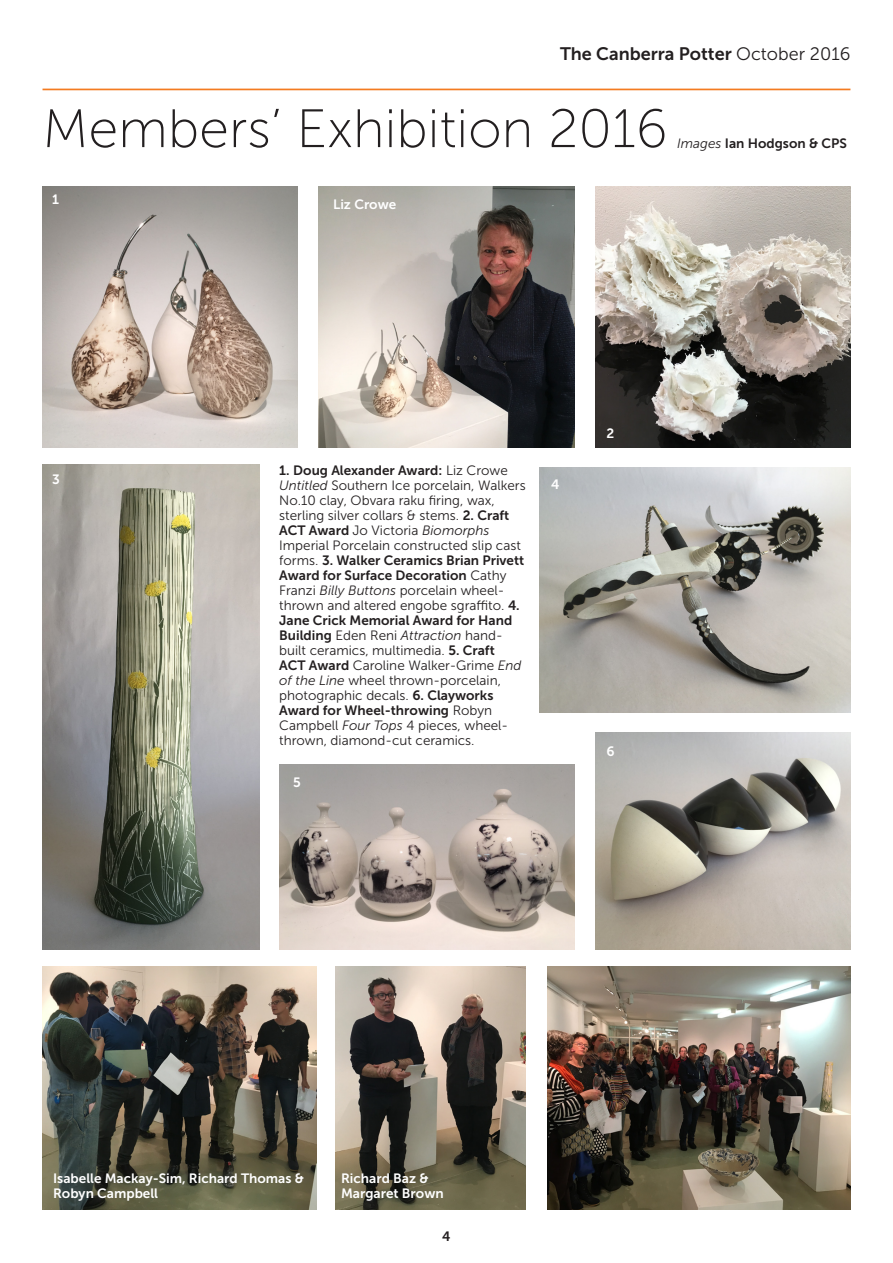
<style>
.page{position:relative;width:893px;height:1263px;background:#fff}
.page>*{position:absolute;margin:0;border:0;box-sizing:border-box;transform-origin:0 0}
.Heading_A{font:54px "Museo Sans 100";color:#231f20}
.t1{font:18px "Museo Sans 700";color:#231f20}
.Heading_A-2{font:13.5px/15px "Museo Sans 300";color:#231f20}
.Heading_A-3{font:13.5px/15px "Museo Sans 700";color:#fff}
.Heading_A-4{font:13.5px "Museo Sans 700";color:#231f20}
.s1{font-family:"Museo Sans 300"}
.s2{font-family:"Museo Sans 300";font-style:italic}
.s3{font-family:"Museo Sans 700"}
.s4{font-style:italic}
</style>
<div class="page">
<hr style="left:43px;top:89px;width:807px;height:1px;background:#f47b21">
<img style="left:43px;top:465px;width:216px;height:484px">
<img style="left:43px;top:186px;width:255px;height:262px">
<img style="left:595px;top:733px;width:255px;height:216px">
<img style="left:595px;top:186px;width:255px;height:262px">
<img style="left:279px;top:765px;width:295px;height:184px">
<img style="left:43px;top:967px;width:273px;height:243px">
<img style="left:547px;top:967px;width:303px;height:243px">
<img style="left:336px;top:967px;width:190px;height:243px">
<img style="left:319px;top:186px;width:255px;height:262px">
<img style="left:540px;top:467px;width:310px;height:245px">
<h2 class="t1" style="left:560px;top:44px;width:292px">The Canberra Potter <span class="s1">October 2016</span></h2>
<p class="Heading_A" style="left:43px;top:100px;width:627px">Members’ Exhibition 2016</p>
<p class="Heading_A-4" style="left:677px;top:136px;width:171px"><span class="s2">Images</span> Ian Hodgson &amp; CPS</p>
<p class="Heading_A-3" style="left:52px;top:191px;width:8px">1</p>
<p class="Heading_A-3" style="left:333px;top:196px;width:65px">Liz Crowe</p>
<p class="Heading_A-2" style="left:279px;top:463px;width:248px"><span class="s3">1. Doug Alexander Award:</span> Liz Crowe <span class="s4">Untitled</span> Southern Ice porcelain, Walkers No.10 clay, Obvara raku firing, wax, sterling silver collars &amp; stems. <span class="s3">2. Craft ACT Award</span> Jo Victoria <span class="s4">Biomorphs </span>Imperial Porcelain constructed slip cast forms. <span class="s3">3. Walker Ceramics Brian Privett Award for Surface Decoration</span> Cathy Franzi <span class="s4">Billy Buttons</span> porcelain wheel&shy;thrown and altered engobe sgraffito. <span class="s3">4.<br>Jane Crick Memorial Award for Hand Building</span> Eden Reni <span class="s4">Attraction</span> hand&shy;built ceramics, multimedia. <span class="s3">5. Craft<br>ACT Award</span> Caroline Walker-Grime <span class="s4">End of the Line</span> wheel thrown-porcelain, photographic decals. <span class="s3">6. Clayworks Award for Wheel-throwing</span> Robyn Campbell <span class="s4">Four Tops</span> 4 pieces, wheel&shy;thrown, diamond-cut ceramics.</p>
<p class="Heading_A-3" style="left:52px;top:471px;width:9px">3</p>
<p class="Heading_A-3" style="left:551px;top:476px;width:10px">4</p>
<p class="Heading_A-3" style="left:293px;top:775px;width:9px">5</p>
<p class="Heading_A-3" style="left:606px;top:426px;width:9px">2</p>
<p class="Heading_A-3" style="left:606px;top:744px;width:10px">6</p>
<p class="Heading_A-3" style="left:53px;top:1171px;width:253px">Isabelle Mackay-Sim, Richard Thomas &amp;<br>Robyn Campbell</p>
<p class="Heading_A-3" style="left:341px;top:1171px;width:104px">Richard Baz &amp;<br>Margaret Brown</p>
<p class="Heading_A-4" style="left:442px;top:1229px;width:10px">4</p>
</div>
